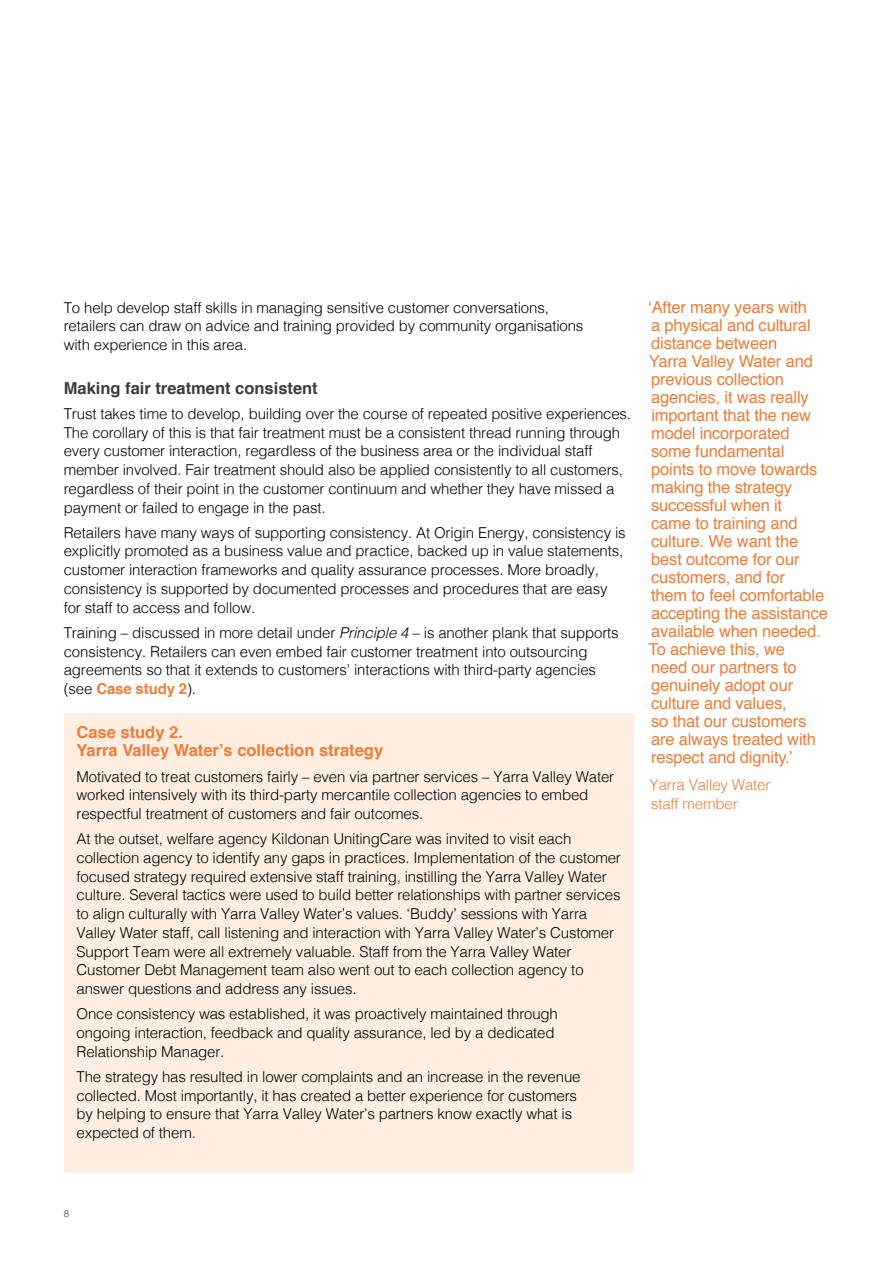
<style>
.page{position:relative;width:893px;height:1263px;background:#fff}
.page>*{position:absolute;margin:0;border:0;box-sizing:border-box;transform-origin:0 0}
.t1{font:16.5px/18px "Helvetica";letter-spacing:-.01em;color:#ef7c38}
.t2{font:700 16.5px/18px "Helvetica";color:#ef7c38}
.t3{font:700 16.5px "Helvetica";color:#3c3c3b}
.t4{font:300 15px/18.8px "Helvetica";letter-spacing:-.01em;color:#000}
.t5{font:300 15px/18.8px "Helvetica";letter-spacing:-.01em;color:#ef7c38}
.t6{font:300 9.75px "Helvetica";color:#3c3c3b}
.s1{font-style:italic}
.s2{font-weight:700;color:#ef7c38}
</style>
<div class="page">
<div style="left:64px;top:713px;width:570px;height:459px;background:#feede1"></div>
<p class="t4" style="left:64px;top:297px;width:521px">To help develop staff skills in managing sensitive customer conversations, retailers can draw on advice and training provided by community organisations with experience in this area.</p>
<p class="t3" style="left:64px;top:373px;width:255px">Making fair treatment consistent</p>
<p class="t4" style="left:64px;top:403px;width:569px">Trust takes time to develop, building over the course of repeated positive experiences.<br>The corollary of this is that fair treatment must be a consistent thread running through every customer interaction, regardless of the business area or the individual staff member involved. Fair treatment should also be applied consistently to all customers, regardless of their point in the customer continuum and whether they have missed a payment or failed to engage in the past.</p>
<p class="t4" style="left:64px;top:522px;width:563px">Retailers have many ways of supporting consistency. At Origin Energy, consistency is explicitly promoted as a business value and practice, backed up in value statements, customer interaction frameworks and quality assurance processes. More broadly, consistency is supported by documented processes and procedures that are easy for staff to access and follow.</p>
<p class="t4" style="left:64px;top:622px;width:556px">Training – discussed in more detail under <span class="s1">Principle 4</span> – is another plank that supports consistency. Retailers can even embed fair customer treatment into outsourcing agreements so that it extends to customers’ interactions with third-party agencies (see <span class="s2">Case study 2</span>).</p>
<p class="t2" style="left:77px;top:723px;width:308px">Case study 2.<br>Yarra Valley Water’s collection strategy</p>
<p class="t4" style="left:77px;top:766px;width:539px">Motivated to treat customers fairly – even via partner services – Yarra Valley Water worked intensively with its third-party mercantile collection agencies to embed respectful treatment of customers and fair outcomes.</p>
<p class="t4" style="left:77px;top:828px;width:546px">At the outset, welfare agency Kildonan UnitingCare was invited to visit each collection agency to identify any gaps in practices. Implementation of the customer focused strategy required extensive staff training, instilling the Yarra Valley Water culture. Several tactics were used to build better relationships with partner services to align culturally with Yarra Valley Water’s values. ‘Buddy’ sessions with Yarra Valley Water staff, call listening and interaction with Yarra Valley Water’s Customer Support Team were all extremely valuable. Staff from the Yarra Valley Water Customer Debt Management team also went out to each collection agency to answer questions and address any issues.</p>
<p class="t4" style="left:77px;top:1003px;width:483px">Once consistency was established, it was proactively maintained through ongoing interaction, feedback and quality assurance, led by a dedicated<br>Relationship Manager.</p>
<p class="t4" style="left:77px;top:1066px;width:505px">The strategy has resulted in lower complaints and an increase in the revenue collected. Most importantly, it has created a better experience for customers by helping to ensure that Yarra Valley Water’s partners know exactly what is expected of them.</p>
<p class="t1" style="left:648px;top:297px;width:181px">‘After many years with<br>a physical and cultural distance between<br>Yarra Valley Water and previous collection agencies, it was really important that the new model incorporated some fundamental points to move towards making the strategy successful when it<br>came to training and culture. We want the best outcome for our customers, and for<br>them to feel comfortable accepting the assistance available when needed.<br>To achieve this, we<br>need our partners to genuinely adopt our culture and values,<br>so that our customers are always treated with respect and dignity.’</p>
<p class="t5" style="left:650px;top:774px;width:122px">Yarra Valley Water staff member</p>
<p class="t6" style="left:64px;top:1205px;width:7px">8</p>
</div>
